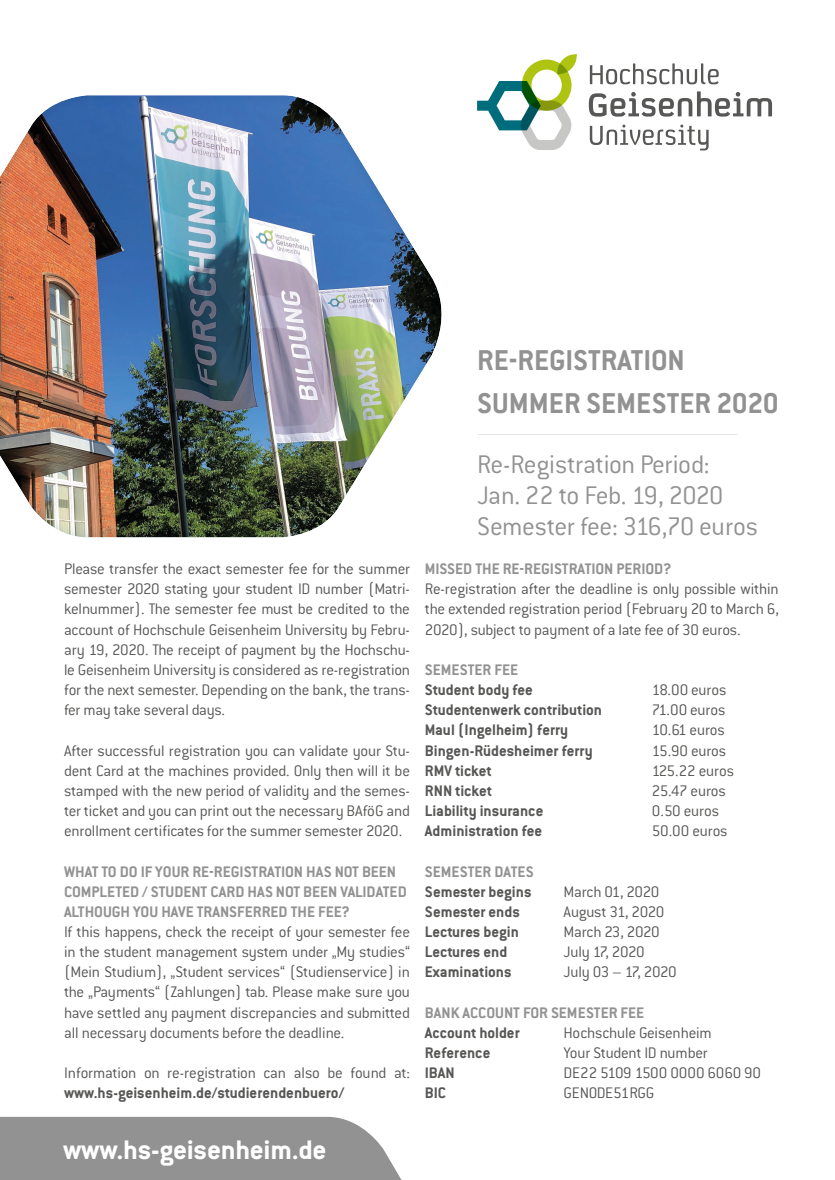
<style>
.page{position:relative;width:835px;height:1180px;background:#fff}
.page>*{position:absolute;margin:0;border:0;box-sizing:border-box;transform-origin:0 0}
.t1{font:700 31.5px/42.8px "Conduit ITC Pro";color:#939292}
.t2{font:700 29.4px "Conduit ITC Pro";letter-spacing:-.01em;color:#fff;scale:1.04 1}
.t3{font:300 28px/31.1px "Conduit ITC Pro";letter-spacing:-.02em;color:#939292}
.t4{font:300 16.8px/20.2px "Conduit ITC Pro";letter-spacing:-.015em;color:#575756;text-align:justify}
.t5{font:700 16.8px "Conduit ITC Pro";color:#575756}
.t6{font:700 16.8px/20.2px "Conduit ITC Pro";color:#939292}
.s1{font-weight:700}
</style>
<div class="page">
<svg style="left:477px;top:54px;width:100px;height:96px"></svg>
<svg style="left:589px;top:63px;width:129px;height:21px"></svg>
<svg style="left:588px;top:91px;width:183px;height:26px"></svg>
<svg style="left:589px;top:125px;width:119px;height:25px"></svg>
<div style="left:0;top:1117px;width:402px;height:63px;background:#939292"></div>
<div style="left:0;top:95px;width:442px;height:443px;background:#006d7d;opacity:.2"></div>
<p class="t1" style="left:477px;top:339px;width:303px">RE-REGISTRATION<br>SUMMER SEMESTER 2020</p>
<p class="t4" style="left:64px;top:559px;width:347px">Please transfer the exact semester fee for the summer semester 2020 stating your student ID number (Matri&shy;kelnummer). The semester fee must be credited to the account of Hochschule Geisenheim University by Febru&shy;ary 19, 2020. The receipt of payment by the Hochschu&shy;le Geisenheim University is considered as re-registration for the next semester. Depending on the bank, the trans&shy;fer may take several days.</p>
<p class="t4" style="left:64px;top:740px;width:347px">After successful registration you can validate your Stu&shy;dent Card at the machines provided. Only then will it be stamped with the new period of validity and the semes&shy;ter ticket and you can print out the necessary BAföG and enrollment certificates for the summer semester 2020.</p>
<p class="t6" style="left:64px;top:861px;width:344px">WHAT TO DO IF YOUR RE-REGISTRATION HAS NOT BEEN<br>COMPLETED / STUDENT CARD HAS NOT BEEN VALIDATED<br>ALTHOUGH YOU HAVE TRANSFERRED THE FEE?</p>
<p class="t4" style="left:64px;top:922px;width:347px">If this happens, check the receipt of your semester fee in the student management system under „My studies“ (Mein Studium), „Student services“ (Studienservice) in the „Payments“ (Zahlungen) tab. Please make sure you have settled any payment discrepancies and submitted all necessary documents before the deadline.</p>
<p class="t4" style="left:64px;top:1063px;width:347px">Information on re-registration can also be found at: <span class="s1">www.hs-geisenheim.de/studierendenbuero/</span></p>
<p class="t2" style="left:63px;top:1132px;width:255px">www.hs-geisenheim.de</p>
<p class="t3" style="left:477px;top:449px;width:248px">Re-Registration Period:<br>Jan. 22 to Feb. 19, 2020</p>
<p class="t3" style="left:477px;top:511px;width:282px">Semester fee: 316,70 euros</p>
<p class="t6" style="left:425px;top:558px;width:248px">MISSED THE RE-REGISTRATION PERIOD?</p>
<p class="t4" style="left:425px;top:579px;width:355px">Re-registration after the deadline is only possible within the extended registration period (February 20 to March 6, 2020), subject to payment of a late fee of 30 euros.</p>
<p class="t6" style="left:425px;top:659px;width:95px">SEMESTER FEE</p>
<p class="t5" style="left:425px;top:680px;width:110px">Student body fee</p>
<p class="t4" style="left:651px;top:680px;width:76px">18.00 euros</p>
<p class="t5" style="left:425px;top:700px;width:179px">Studentenwerk contribution</p>
<p class="t4" style="left:651px;top:700px;width:75px">71.00 euros</p>
<p class="t5" style="left:425px;top:720px;width:145px">Maul (Ingelheim) ferry</p>
<p class="t4" style="left:651px;top:720px;width:74px">10.61 euros</p>
<p class="t5" style="left:425px;top:740px;width:169px">Bingen-Rüdesheimer ferry</p>
<p class="t4" style="left:651px;top:740px;width:76px">15.90 euros</p>
<p class="t5" style="left:425px;top:760px;width:68px">RMV ticket</p>
<p class="t4" style="left:651px;top:760px;width:84px">125.22 euros</p>
<p class="t5" style="left:425px;top:781px;width:69px">RNN ticket</p>
<p class="t4" style="left:651px;top:780px;width:75px">25.47 euros</p>
<p class="t5" style="left:425px;top:801px;width:120px">Liability insurance</p>
<p class="t4" style="left:651px;top:801px;width:69px">0.50 euros</p>
<p class="t5" style="left:425px;top:821px;width:119px">Administration fee</p>
<p class="t4" style="left:651px;top:821px;width:77px">50.00 euros</p>
<p class="t6" style="left:425px;top:861px;width:110px">SEMESTER DATES</p>
<p class="t5" style="left:425px;top:881px;width:108px">Semester begins</p>
<p class="t4" style="left:563px;top:881px;width:97px">March 01, 2020</p>
<p class="t5" style="left:425px;top:902px;width:96px">Semester ends</p>
<p class="t4" style="left:563px;top:901px;width:102px">August 31, 2020</p>
<p class="t5" style="left:425px;top:922px;width:95px">Lectures begin</p>
<p class="t4" style="left:563px;top:922px;width:98px">March 23, 2020</p>
<p class="t5" style="left:425px;top:942px;width:84px">Lectures end</p>
<p class="t4" style="left:563px;top:942px;width:82px">July 17, 2020</p>
<p class="t5" style="left:425px;top:962px;width:88px">Examinations</p>
<p class="t4" style="left:563px;top:962px;width:115px">July 03 – 17, 2020</p>
<p class="t6" style="left:425px;top:1002px;width:221px">BANK ACCOUNT FOR SEMESTER FEE</p>
<p class="t5" style="left:425px;top:1023px;width:96px">Account holder</p>
<p class="t4" style="left:563px;top:1022px;width:150px">Hochschule Geisenheim</p>
<p class="t5" style="left:425px;top:1043px;width:67px">Reference</p>
<p class="t4" style="left:563px;top:1043px;width:146px">Your Student ID number</p>
<p class="t5" style="left:425px;top:1063px;width:31px">IBAN</p>
<p class="t4" style="left:563px;top:1063px;width:199px">DE22 5109 1500 0000 6060 90</p>
<p class="t5" style="left:425px;top:1083px;width:23px">BIC</p>
<p class="t4" style="left:563px;top:1083px;width:92px">GENODE51RGG</p>
</div>
